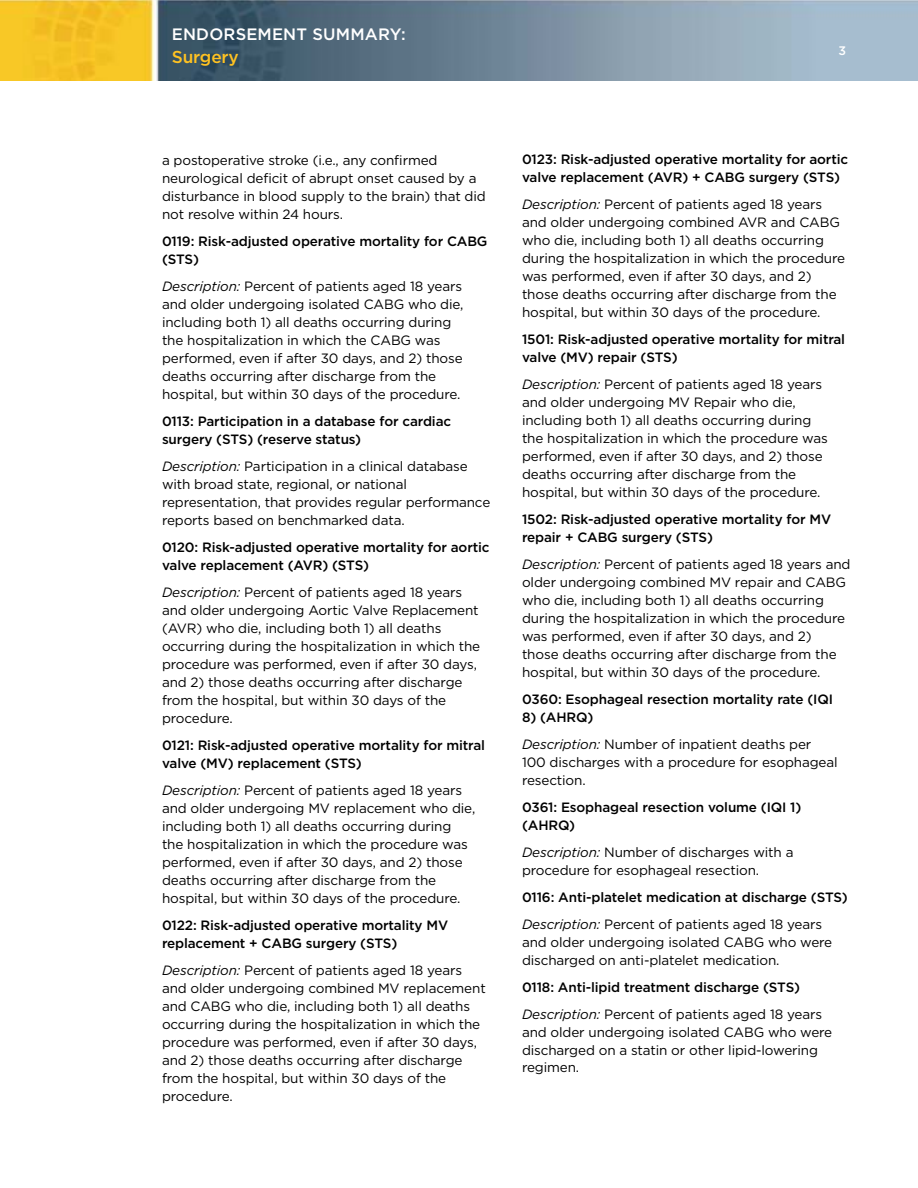
<style>
.page{position:relative;width:918px;height:1188px;background:#fff}
.page>*{position:absolute;margin:0;border:0;box-sizing:border-box;transform-origin:0 0}
.t1{font:500 17.25px "Gotham";color:#ffc222}
.t2{font:500 16.5px "Gotham";letter-spacing:.01em;color:#fff}
.t3{font:13.5px/18px "Gotham";letter-spacing:-.01em;color:#000}
.t4{font:500 13.5px/18px "Gotham";letter-spacing:-.01em;color:#000}
.t5{font:500 12.3px "Gotham";color:#fff}
.s1{font-style:italic}
.s2{font-weight:500}
.s3{font-weight:400;font-style:italic}
.s4{font-weight:400}
</style>
<div class="page">
<img style="left:0;top:0;width:918px;height:81px">
<p class="t2" style="left:172px;top:24px;width:235px">Endorsement Summary:</p>
<p class="t1" style="left:172px;top:45px;width:68px">Surgery</p>
<p class="t5" style="left:838px;top:43px;width:9px">3</p>
<p class="t3" style="left:162px;top:151px;width:325px">a postoperative stroke (i.e., any confirmed neurological deficit of abrupt onset caused by a disturbance in blood supply to the brain) that did not resolve within 24 hours.</p>
<p class="t4" style="left:162px;top:232px;width:327px">0119: Risk-adjusted operative mortality for CABG (STS)</p>
<p class="t3" style="left:162px;top:277px;width:303px"><span class="s1">Description:</span> Percent of patients aged 18 years and older undergoing isolated CABG who die, including both 1) all deaths occurring during the hospitalization in which the CABG was performed, even if after 30 days, and 2) those deaths occurring after discharge from the hospital, but within 30 days of the procedure.</p>
<p class="t4" style="left:162px;top:412px;width:291px">0113: Participation in a database for cardiac surgery (STS) (reserve status)</p>
<p class="t3" style="left:162px;top:457px;width:330px"><span class="s1">Description:</span> Participation in a clinical database with broad state, regional, or national representation, that provides regular performance reports based on benchmarked data.</p>
<p class="t4" style="left:162px;top:538px;width:329px">0120: Risk-adjusted operative mortality for aortic valve replacement (AVR) (STS)</p>
<p class="t3" style="left:162px;top:583px;width:320px"><span class="s1">Description:</span> Percent of patients aged 18 years and older undergoing Aortic Valve Replacement (AVR) who die, including both 1) all deaths occurring during the hospitalization in which the procedure was performed, even if after 30 days, and 2) those deaths occurring after discharge from the hospital, but within 30 days of the procedure.</p>
<p class="t4" style="left:162px;top:736px;width:325px">0121: Risk-adjusted operative mortality for mitral valve (MV) replacement (STS)</p>
<p class="t3" style="left:162px;top:781px;width:315px"><span class="s1">Description:</span> Percent of patients aged 18 years and older undergoing MV replacement who die, including both 1) all deaths occurring during the hospitalization in which the procedure was performed, even if after 30 days, and 2) those deaths occurring after discharge from the hospital, but within 30 days of the procedure.</p>
<p class="t4" style="left:162px;top:916px;width:288px">0122: Risk-adjusted operative mortality MV replacement + CABG surgery (STS)</p>
<p class="t3" style="left:162px;top:961px;width:325px"><span class="s1">Description:</span> Percent of patients aged 18 years and older undergoing combined MV replacement and CABG who die, including both 1) all deaths occurring during the hospitalization in which the procedure was performed, even if after 30 days, and 2) those deaths occurring after discharge from the hospital, but within 30 days of the procedure.</p>
<p class="t4" style="left:522px;top:150px;width:328px">0123: Risk-adjusted operative mortality for aortic valve replacement (AVR) + CABG surgery (STS)</p>
<p class="t3" style="left:522px;top:195px;width:325px"><span class="s1">Description:</span> Percent of patients aged 18 years and older undergoing combined AVR and CABG who die, including both 1) all deaths occurring during the hospitalization in which the procedure was performed, even if after 30 days, and 2) those deaths occurring after discharge from the hospital, but within 30 days of the procedure.</p>
<p class="t4" style="left:522px;top:330px;width:325px">1501: Risk-adjusted operative mortality for mitral valve (MV) repair (STS)</p>
<p class="t3" style="left:522px;top:375px;width:307px"><span class="s1">Description:</span> Percent of patients aged 18 years and older undergoing MV Repair who die, including both 1) all deaths occurring during the hospitalization in which the procedure was performed, even if after 30 days, and 2) those deaths occurring after discharge from the hospital, but within 30 days of the procedure.</p>
<p class="t4" style="left:522px;top:510px;width:311px">1502: Risk-adjusted operative mortality for MV repair + CABG surgery (STS)</p>
<p class="t3" style="left:522px;top:555px;width:330px"><span class="s1">Description:</span> Percent of patients aged 18 years and older undergoing combined MV repair and CABG who die, including both 1) all deaths occurring during the hospitalization in which the procedure was performed, even if after 30 days, and 2) those deaths occurring after discharge from the hospital, but within 30 days of the procedure.</p>
<p class="t4" style="left:522px;top:690px;width:312px">0360: Esophageal resection mortality rate (IQI</p>
<p class="t3" style="left:522px;top:703px;width:291px;line-height:27px"><span class="s2">8) (AHRQ)<br></span><span class="s1">Description:</span> Number of inpatient deaths per</p>
<p class="t3" style="left:522px;top:752px;width:317px">100 discharges with a procedure for esophageal resection.</p>
<p class="t4" style="left:522px;top:798px;width:281px">0361: Esophageal resection volume (IQI 1) (AHRQ)</p>
<p class="t3" style="left:522px;top:842px;width:273px"><span class="s1">Description:</span> Number of discharges with a procedure for esophageal resection.</p>
<p class="t4" style="left:522px;top:883px;width:327px;line-height:27px">0116: Anti-platelet medication at discharge (STS)<br><span class="s3">Description:</span> <span class="s4">Percent of patients aged 18 years</span></p>
<p class="t3" style="left:522px;top:932px;width:312px">and older undergoing isolated CABG who were discharged on anti-platelet medication.</p>
<p class="t4" style="left:522px;top:973px;width:302px;line-height:27px">0118: Anti-lipid treatment discharge (STS)<br><span class="s3">Description:</span> <span class="s4">Percent of patients aged 18 years</span></p>
<p class="t3" style="left:522px;top:1022px;width:312px">and older undergoing isolated CABG who were discharged on a statin or other lipid-lowering regimen.</p>
</div>
